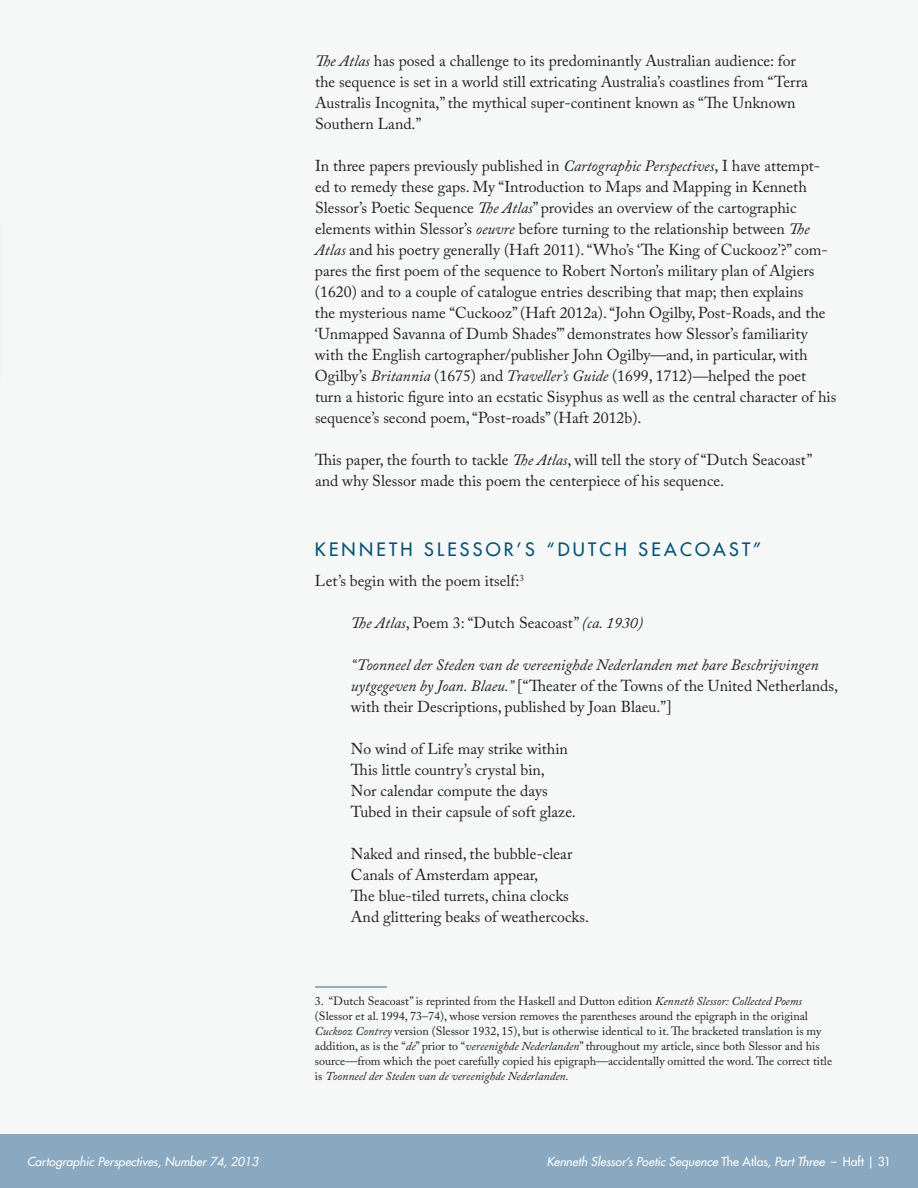
<style>
.page{position:relative;width:918px;height:1188px;background:#fff}
.page>*{position:absolute;margin:0;border:0;box-sizing:border-box;transform-origin:0 0}
.Greater_Header{font:500 18px "Futura Std";letter-spacing:.18em;color:#015274}
.Body_Text{font:15.75px/21px "Adobe Caslon Pro";color:#231f20}
.Poem_Indent{font:15.75px/21px "Adobe Caslon Pro";color:#231f20}
.Poem_Indent-2{font:italic 15.75px/21px "Adobe Caslon Pro";color:#231f20}
.Footnotes{font:12px/15px "Adobe Caslon Pro";color:#231f20}
.t1{font:italic 500 12px "Futura Std";color:#fff}
.s1{font-style:italic}
.s2{font-style:normal}
</style>
<div class="page">
<div style="left:0;top:1134px;width:918px;height:54px;background:#8aa9c0"></div>
<div style="left:0;top:0;width:918px;height:1134px;background:#f6f7f7"></div>
<hr style="left:315px;top:986px;width:72px;height:2px;background:#7297b2">
<p class="Body_Text" style="left:315px;top:50px;width:494px"><span class="s1">The Atlas</span> has posed a challenge to its predominantly Australian audience: for the sequence is set in a world still extricating Australia’s coastlines from “Terra Australis Incognita,” the mythical super-continent known as “The Unknown Southern Land.”</p>
<p class="Body_Text" style="left:315px;top:155px;width:523px">In three papers previously published in <span class="s1">Cartographic Perspectives</span>, I have attempt&shy;ed to remedy these gaps. My “Introduction to Maps and Mapping in Kenneth Slessor’s Poetic Sequence <span class="s1">The Atlas</span>” provides an overview of the cartographic elements within Slessor’s <span class="s1">oeuvre</span> before turning to the relationship between <span class="s1">The Atlas</span> and his poetry generally (Haft 2011). “Who’s ‘The King of Cuckooz’?” com&shy;pares the first poem of the sequence to Robert Norton’s military plan of Algiers (1620) and to a couple of catalogue entries describing that map; then explains<br>the mysterious name “Cuckooz” (Haft 2012a). “John Ogilby, Post-Roads, and the ‘Unmapped Savanna of Dumb Shades’” demonstrates how Slessor’s familiarity with the English cartographer/publisher John Ogilby—and, in particular, with Ogilby’s <span class="s1">Britannia</span> (1675) and <span class="s1">Traveller’s Guide</span> (1699, 1712)<span class="s1">—</span>helped the poet turn a historic figure into an ecstatic Sisyphus as well as the central character of his sequence’s second poem, “Post-roads” (Haft 2012b).</p>
<p class="Body_Text" style="left:315px;top:448px;width:499px;line-height:21.6px">This paper, the fourth to tackle <span class="s1">The Atlas</span>, will tell the story of “Dutch Seacoast” and why Slessor made this poem the centerpiece of his sequence.</p>
<p class="Greater_Header" style="left:315px;top:538px;width:448px">KENNETH SLESSOR’S “DUTCH SEACOAST”</p>
<p class="Body_Text" style="left:315px;top:570px;width:211px">Let’s begin with the poem itself:<sup>3</sup></p>
<p class="Poem_Indent" style="left:351px;top:612px;width:294px"><span class="s1">The Atlas</span>, Poem 3: “Dutch Seacoast” <span class="s1">(ca. 1930)</span></p>
<p class="Poem_Indent-2" style="left:351px;top:654px;width:489px">“Toonneel der Steden van de vereenighde Nederlanden met hare Beschrijvingen uytgegeven by Joan. Blaeu.” <span class="s2">[“Theater of the Towns of the United Netherlands, with their Descriptions, published by Joan Blaeu.”]</span></p>
<p class="Poem_Indent" style="left:351px;top:738px;width:226px">No wind of Life may strike within This little country’s crystal bin,<br>Nor calendar compute the days Tubed in their capsule of soft glaze.</p>
<p class="Poem_Indent" style="left:351px;top:843px;width:240px">Naked and rinsed, the bubble-clear Canals of Amsterdam appear,<br>The blue-tiled turrets, china clocks And glittering beaks of weathercocks.</p>
<p class="Footnotes" style="left:315px;top:993px;width:519px">3. “Dutch Seacoast” is reprinted from the Haskell and Dutton edition <span class="s1">Kenneth Slessor: Collected Poems </span>(Slessor et al. 1994, 73–74), whose version removes the parentheses around the epigraph in the original <span class="s1">Cuckooz Contrey</span> version (Slessor 1932, 15), but is otherwise identical to it. The bracketed translation is my addition, as is the “<span class="s1">de</span>” prior to “<span class="s1">vereenighde Nederlanden</span>” throughout my article, since both Slessor and his source—from which the poet carefully copied his epigraph—accidentally omitted the word. The correct title is <span class="s1">Toonneel der Steden van de vereenighde Nederlanden.</span></p>
<p class="t1" style="left:27px;top:1154px;width:233px">Cartographic Perspectives, Number 74, 2013</p>
<p class="t1" style="left:547px;top:1154px;width:346px">Kenneth Slessor’s Poetic Sequence <span class="s2">The Atlas</span>, Part Three <span class="s2">– Haft | 31</span></p>
</div>
